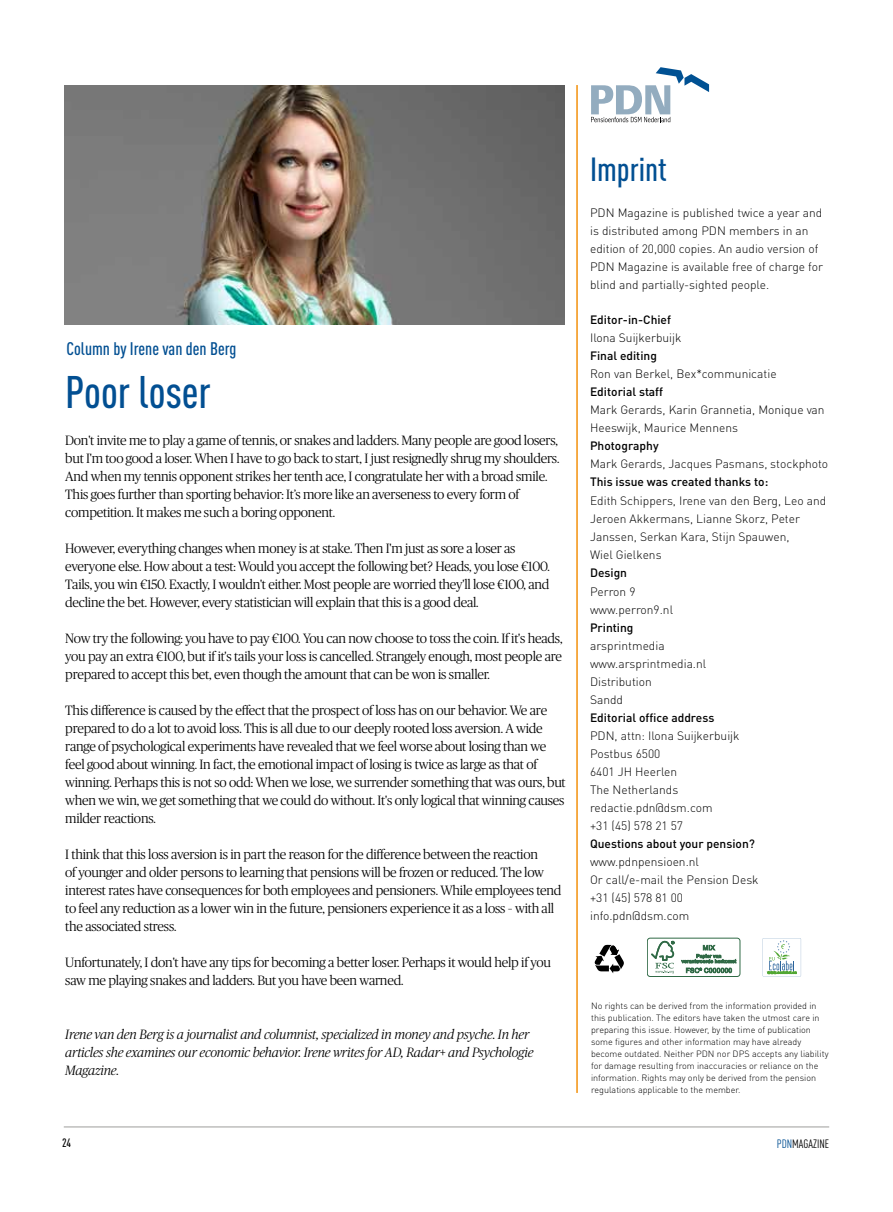
<style>
.page{position:relative;width:893px;height:1212px;background:#fff}
.page>*{position:absolute;margin:0;border:0;box-sizing:border-box;transform-origin:0 0}
.t1{font:500 condensed 45px "DINOT";color:#024f92}
.t2{font:500 condensed 33px "DINOT";color:#024f92}
.t3{font:500 condensed 18px "DINOT";color:#024f92}
.t4{font:300 13.5px/18px "Publico";letter-spacing:-.015em;color:#000}
.t5{font:italic 300 13.5px/18px "Publico";letter-spacing:-.015em;color:#000}
.t6{font:300 12px/18px "DINOT";color:#000}
.t7{font:500 12px "DINOT";color:#000}
.t8{font:condensed 12px "DINOT";color:#000}
.t9{font:500 condensed 12px "DINOT";color:#000}
.t10{font:300 9px/12px "DINOT";color:#000}
.s1{color:#024f92}
</style>
<div class="page">
<hr style="left:64px;top:1126px;width:765px;height:1px;background:#9d9d9c">
<hr style="left:577px;top:85px;width:1px;height:1008px;background:#f49719">
<img style="left:65px;top:86px;width:500px;height:238px">
<svg style="left:591px;top:67px;width:118px;height:55px"></svg>
<hr style="left:576px;top:85px;width:1px;height:1008px;background:#f49719">
<svg style="left:595px;top:945px;width:29px;height:28px"></svg>
<div style="left:647px;top:938px;width:93px;height:39px;border:1px solid #306a46;border-radius:3px"></div>
<svg style="left:651px;top:941px;width:23px;height:32px"></svg>
<svg style="left:681px;top:944px;width:55px;height:29px"></svg>
<svg style="left:761px;top:936px;width:42px;height:42px"></svg>
<svg style="left:763px;top:938px;width:38px;height:38px"></svg>
<h3 class="t3" style="left:67px;top:336px;width:171px">Column by Irene van den Berg</h3>
<h1 class="t1" style="left:65px;top:361px;width:147px">Poor loser</h1>
<p class="t4" style="left:65px;top:431px;width:496px">Don't invite me to play a game of tennis, or snakes and ladders. Many people are good losers, but I'm too good a loser. When I have to go back to start, I just resignedly shrug my shoulders.<br>And when my tennis opponent strikes her tenth ace, I congratulate her with a broad smile.<br>This goes further than sporting behavior: It’s more like an averseness to every form of competition. It makes me such a boring opponent.</p>
<p class="t4" style="left:65px;top:539px;width:486px">However, everything changes when money is at stake. Then I'm just as sore a loser as everyone else. How about a test: Would you accept the following bet? Heads, you lose €100.<br>Tails, you win €150. Exactly, I wouldn't either. Most people are worried they'll lose €100, and decline the bet. However, every statistician will explain that this is a good deal.</p>
<p class="t4" style="left:65px;top:629px;width:499px;text-align:justify">Now try the following: you have to pay €100. You can now choose to toss the coin. If it's heads, you pay an extra €100, but if it's tails your loss is cancelled. Strangely enough, most people are prepared to accept this bet, even though the amount that can be won is smaller.</p>
<p class="t4" style="left:65px;top:701px;width:502px">This difference is caused by the effect that the prospect of loss has on our behavior. We are prepared to do a lot to avoid loss. This is all due to our deeply rooted loss aversion. A wide range of psychological experiments have revealed that we feel worse about losing than we feel good about winning. In fact, the emotional impact of losing is twice as large as that of winning. Perhaps this is not so odd: When we lose, we surrender something that was ours, but when we win, we get something that we could do without. It's only logical that winning causes milder reactions.</p>
<p class="t4" style="left:65px;top:845px;width:498px">I think that this loss aversion is in part the reason for the difference between the reaction<br>of younger and older persons to learning that pensions will be frozen or reduced. The low interest rates have consequences for both employees and pensioners. While employees tend to feel any reduction as a lower win in the future, pensioners experience it as a loss – with all the associated stress.</p>
<p class="t4" style="left:65px;top:953px;width:487px">Unfortunately, I don't have any tips for becoming a better loser. Perhaps it would help if you saw me playing snakes and ladders. But you have been warned.</p>
<p class="t5" style="left:65px;top:1025px;width:470px">Irene van den Berg is a journalist and columnist, specialized in money and psyche. In her articles she examines our economic behavior. Irene writes for AD, Radar+ and Psychologie<br>Magazine.</p>
<h2 class="t2" style="left:590px;top:146px;width:78px">Imprint</h2>
<p class="t6" style="left:590px;top:203px;width:234px">PDN Magazine is published twice a year and is distributed among PDN members in an edition of 20,000 copies. An audio version of PDN Magazine is available free of charge for blind and partially-sighted people.</p>
<p class="t7" style="left:590px;top:312px;width:82px">Editor-in-Chief</p>
<p class="t6" style="left:590px;top:328px;width:93px">Ilona Suijkerbuijk</p>
<p class="t7" style="left:590px;top:348px;width:68px">Final editing</p>
<p class="t6" style="left:590px;top:364px;width:188px">Ron van Berkel, Bex*communicatie</p>
<p class="t7" style="left:590px;top:384px;width:75px">Editorial staff</p>
<p class="t6" style="left:590px;top:400px;width:236px">Mark Gerards, Karin Grannetia, Monique van<br>Heeswijk, Maurice Mennens</p>
<p class="t7" style="left:590px;top:438px;width:70px">Photography</p>
<p class="t6" style="left:590px;top:454px;width:240px">Mark Gerards, Jacques Pasmans, stockphoto</p>
<p class="t7" style="left:590px;top:474px;width:180px">This issue was created thanks to:</p>
<p class="t6" style="left:590px;top:491px;width:238px">Edith Schippers, Irene van den Berg, Leo and Jeroen Akkermans, Lianne Skorz, Peter Janssen, Serkan Kara, Stijn Spauwen,<br>Wiel Gielkens</p>
<p class="t7" style="left:590px;top:565px;width:39px">Design</p>
<p class="t6" style="left:590px;top:582px;width:85px">Perron 9 www.perron9.nl</p>
<p class="t7" style="left:590px;top:619px;width:45px">Printing</p>
<p class="t6" style="left:590px;top:636px;width:118px">arsprintmedia www.arsprintmedia.nl<br>Distribution<br>Sandd</p>
<p class="t7" style="left:590px;top:709px;width:126px">Editorial office address</p>
<p class="t6" style="left:590px;top:726px;width:151px">PDN, attn: Ilona Suijkerbuijk<br>Postbus 6500<br>6401 JH Heerlen<br>The Netherlands redactie.pdn@dsm.com<br>+31 (45) 578 21 57</p>
<p class="t7" style="left:590px;top:835px;width:166px">Questions about your pension?</p>
<p class="t6" style="left:590px;top:852px;width:170px">www.pdnpensioen.nl<br>Or call/e-mail the Pension Desk +31 (45) 578 81 00 info.pdn@dsm.com</p>
<p class="t10" style="left:591px;top:999px;width:239px">No rights can be derived from the information provided in this publication. The editors have taken the utmost care in preparing this issue. However, by the time of publication some figures and other information may have already become outdated. Neither PDN nor DPS accepts any liability for damage resulting from inaccuracies or reliance on the information. Rights may only be derived from the pension regulations applicable to the member.</p>
<p class="t9" style="left:62px;top:1135px;width:11px">24</p>
<p class="t8" style="left:777px;top:1135px;width:54px"><span class="s1">PDN</span>MAGAZINE</p>
</div>
